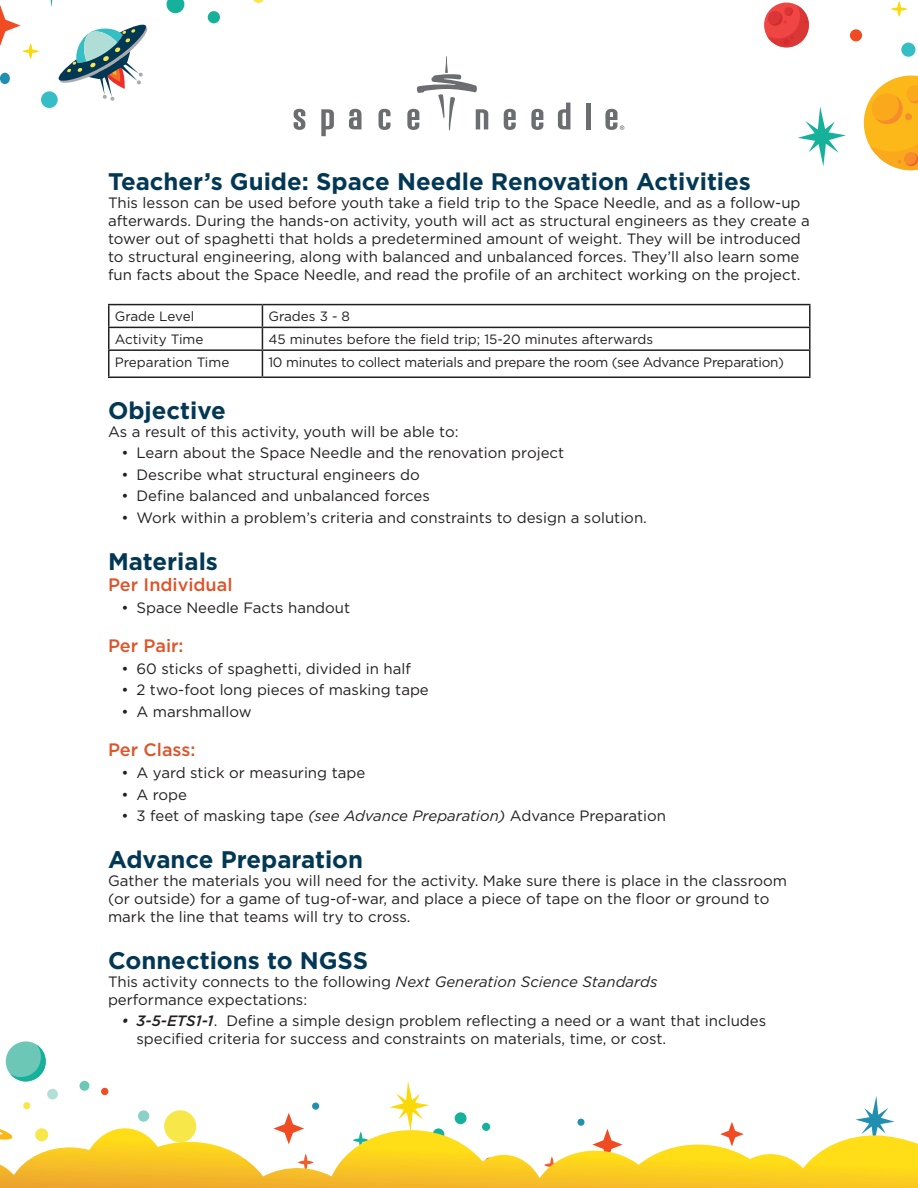
<style>
.page{position:relative;width:918px;height:1188px;background:#fff}
.page>*{position:absolute;margin:0;border:0;box-sizing:border-box;transform-origin:0 0}
.t1{font:700 24px "Gotham";color:#033855}
.t2{font:500 18px "Gotham";color:#dd5429}
.t3{font:15px/18px "Gotham";color:#231f20}
.t4{font:13.5px "Gotham";letter-spacing:-.02em;color:#231f20}
.t5{font:13.5px "Gotham";color:#231f20}
.s1{font-style:italic}
.s2{font-weight:500;font-style:italic}
</style>
<div class="page">
<div style="left:101px;top:1088px;width:7px;height:7px;background:#f04b22;border-radius:50%"></div>
<div style="left:482px;top:1123px;width:8px;height:8px;background:#16b19b;border-radius:50%"></div>
<div style="left:455px;top:1112px;width:12px;height:12px;background:#16b19b;border-radius:50%"></div>
<div style="left:312px;top:1103px;width:7px;height:7px;background:#218fb0;border-radius:50%"></div>
<div style="left:23px;top:1102px;width:7px;height:7px;background:#f7e749;border-radius:50%"></div>
<div style="left:47px;top:1089px;width:11px;height:11px;background:#b3dfd6;border-radius:50%"></div>
<div style="left:164px;top:1110px;width:32px;height:32px;background:#f7e749;border-radius:50%"></div>
<div style="left:138px;top:1110px;width:11px;height:12px;background:#8cd1c5;border-radius:50%"></div>
<svg style="left:275px;top:1113px;width:28px;height:15px"></svg>
<svg style="left:389px;top:1081px;width:40px;height:47px"></svg>
<div style="left:578px;top:1119px;width:7px;height:7px;background:#218fb0;border-radius:50%"></div>
<svg style="left:729px;top:1122px;width:5px;height:6px"></svg>
<svg style="left:855px;top:1096px;width:40px;height:32px"></svg>
<svg style="left:0;top:1128px;width:918px;height:60px"></svg>
<div style="left:6px;top:1041px;width:40px;height:40px;background:#6cc7b6;border-radius:50%"></div>
<svg style="left:10px;top:1045px;width:36px;height:36px"></svg>
<div style="left:80px;top:1081px;width:9px;height:10px;background:#6cc7b6;border-radius:50%"></div>
<svg style="left:504px;top:109px;width:12px;height:21px"></svg>
<div style="left:586px;top:103px;width:5px;height:26px;background:#6c6d70"></div>
<svg style="left:531px;top:109px;width:12px;height:21px"></svg>
<svg style="left:558px;top:103px;width:12px;height:26px"></svg>
<svg style="left:294px;top:109px;width:11px;height:21px"></svg>
<svg style="left:407px;top:56px;width:81px;height:75px"></svg>
<svg style="left:379px;top:109px;width:12px;height:21px"></svg>
<svg style="left:321px;top:109px;width:13px;height:27px"></svg>
<svg style="left:349px;top:109px;width:13px;height:20px"></svg>
<svg style="left:605px;top:109px;width:19px;height:21px"></svg>
<hr style="left:108px;top:304px;width:154px;height:1px;background:#231f20">
<hr style="left:108px;top:305px;width:2px;height:22px;background:#231f20">
<hr style="left:262px;top:304px;width:549px;height:1px;background:#231f20">
<hr style="left:809px;top:305px;width:2px;height:22px;background:#231f20">
<hr style="left:108px;top:327px;width:154px;height:1px;background:#231f20">
<hr style="left:108px;top:328px;width:2px;height:21px;background:#231f20">
<hr style="left:262px;top:327px;width:549px;height:1px;background:#231f20">
<hr style="left:809px;top:328px;width:2px;height:21px;background:#231f20">
<hr style="left:108px;top:349px;width:154px;height:2px;background:#231f20">
<hr style="left:108px;top:351px;width:2px;height:25px;background:#231f20">
<hr style="left:262px;top:349px;width:549px;height:2px;background:#231f20">
<svg style="left:262px;top:305px;width:1px;height:71px"></svg>
<hr style="left:809px;top:351px;width:2px;height:25px;background:#231f20">
<hr style="left:108px;top:376px;width:154px;height:2px;background:#231f20">
<hr style="left:262px;top:376px;width:549px;height:2px;background:#231f20">
<div style="left:901px;top:43px;width:14px;height:14px;background:#35bfc4;border-radius:50%"></div>
<svg style="left:0;top:0;width:148px;height:101px"></svg>
<svg style="left:891px;top:1px;width:17px;height:16px"></svg>
<svg style="left:253px;top:0;width:11px;height:3px"></svg>
<div style="left:208px;top:11px;width:12px;height:12px;background:#16b19b;border-radius:50%"></div>
<svg style="left:167px;top:0;width:17px;height:13px"></svg>
<div style="left:0;top:73px;width:10px;height:11px;background:#218fb0;border-radius:50%"></div>
<div style="left:41px;top:91px;width:17px;height:17px;background:#35bfc4;border-radius:50%"></div>
<div style="left:764px;top:3px;width:45px;height:44px;background:#ef4644;border-radius:50%"></div>
<svg style="left:767px;top:5px;width:42px;height:42px"></svg>
<div style="left:850px;top:29px;width:12px;height:12px;background:#f04b22;border-radius:50%"></div>
<svg style="left:798px;top:106px;width:48px;height:61px"></svg>
<svg style="left:864px;top:76px;width:54px;height:94px"></svg>
<div style="left:905px;top:113px;width:7px;height:7px;background:#f68c2b;border-radius:50%"></div>
<h1 class="t1" style="left:108px;top:165px;width:644px">Teacher’s Guide: Space Needle Renovation Activities</h1>
<p class="t3" style="left:108px;top:193px;width:703px">This lesson can be used before youth take a field trip to the Space Needle, and as a follow-up afterwards. During the hands-on activity, youth will act as structural engineers as they create a tower out of spaghetti that holds a predetermined amount of weight. They will be introduced to structural engineering, along with balanced and unbalanced forces. They’ll also learn some fun facts about the Space Needle, and read the profile of an architect working on the project.</p>
<p class="t4" style="left:115px;top:308px;width:81px">Grade Level</p>
<p class="t4" style="left:268px;top:308px;width:83px">Grades 3 - 8</p>
<p class="t5" style="left:115px;top:331px;width:90px">Activity Time</p>
<p class="t5" style="left:268px;top:331px;width:386px">45 minutes before the field trip; 15-20 minutes afterwards</p>
<p class="t5" style="left:115px;top:354px;width:116px">Preparation Time</p>
<p class="t4" style="left:268px;top:354px;width:517px">10 minutes to collect materials and prepare the room (see Advance Preparation)</p>
<h1 class="t1" style="left:108px;top:394px;width:119px">Objective</h1>
<p class="t3" style="left:108px;top:422px;width:352px">As a result of this activity, youth will be able to:</p>
<p class="t3" style="left:122px;top:444px;width:444px">• Learn about the Space Needle and the renovation project</p>
<p class="t3" style="left:122px;top:465px;width:300px">• Describe what structural engineers do</p>
<p class="t3" style="left:122px;top:487px;width:310px">• Define balanced and unbalanced forces</p>
<p class="t3" style="left:122px;top:508px;width:527px">• Work within a problem’s criteria and constraints to design a solution.</p>
<h1 class="t1" style="left:108px;top:545px;width:112px">Materials</h1>
<p class="t2" style="left:108px;top:573px;width:126px">Per Individual</p>
<p class="t3" style="left:122px;top:598px;width:230px">• Space Needle Facts handout</p>
<p class="t2" style="left:108px;top:634px;width:77px">Per Pair:</p>
<p class="t3" style="left:122px;top:659px;width:291px">• 60 sticks of spaghetti, divided in half</p>
<p class="t3" style="left:122px;top:681px;width:309px">• 2 two-foot long pieces of masking tape</p>
<p class="t3" style="left:122px;top:702px;width:132px">• A marshmallow</p>
<p class="t2" style="left:108px;top:738px;width:89px">Per Class:</p>
<p class="t3" style="left:122px;top:763px;width:245px">• A yard stick or measuring tape</p>
<p class="t3" style="left:122px;top:785px;width:67px">• A rope</p>
<p class="t3" style="left:122px;top:806px;width:546px">• 3 feet of masking tape <span class="s1">(see Advance Preparation)</span> Advance Preparation</p>
<h1 class="t1" style="left:108px;top:843px;width:257px">Advance Preparation</h1>
<p class="t3" style="left:108px;top:871px;width:681px">Gather the materials you will need for the activity. Make sure there is place in the classroom (or outside) for a game of tug-of-war, and place a piece of tape on the floor or ground to mark the line that teams will try to cross.</p>
<h1 class="t1" style="left:108px;top:944px;width:262px">Connections to NGSS</h1>
<p class="t3" style="left:108px;top:972px;width:551px">This activity connects to the following <span class="s1">Next Generation Science Standards </span>performance expectations:</p>
<p class="t3" style="left:136px;top:1011px;width:631px;text-indent:-15px"><span class="s2">• 3-5-ETS1-1</span>. Define a simple design problem reflecting a need or a want that includes specified criteria for success and constraints on materials, time, or cost.</p>
</div>
